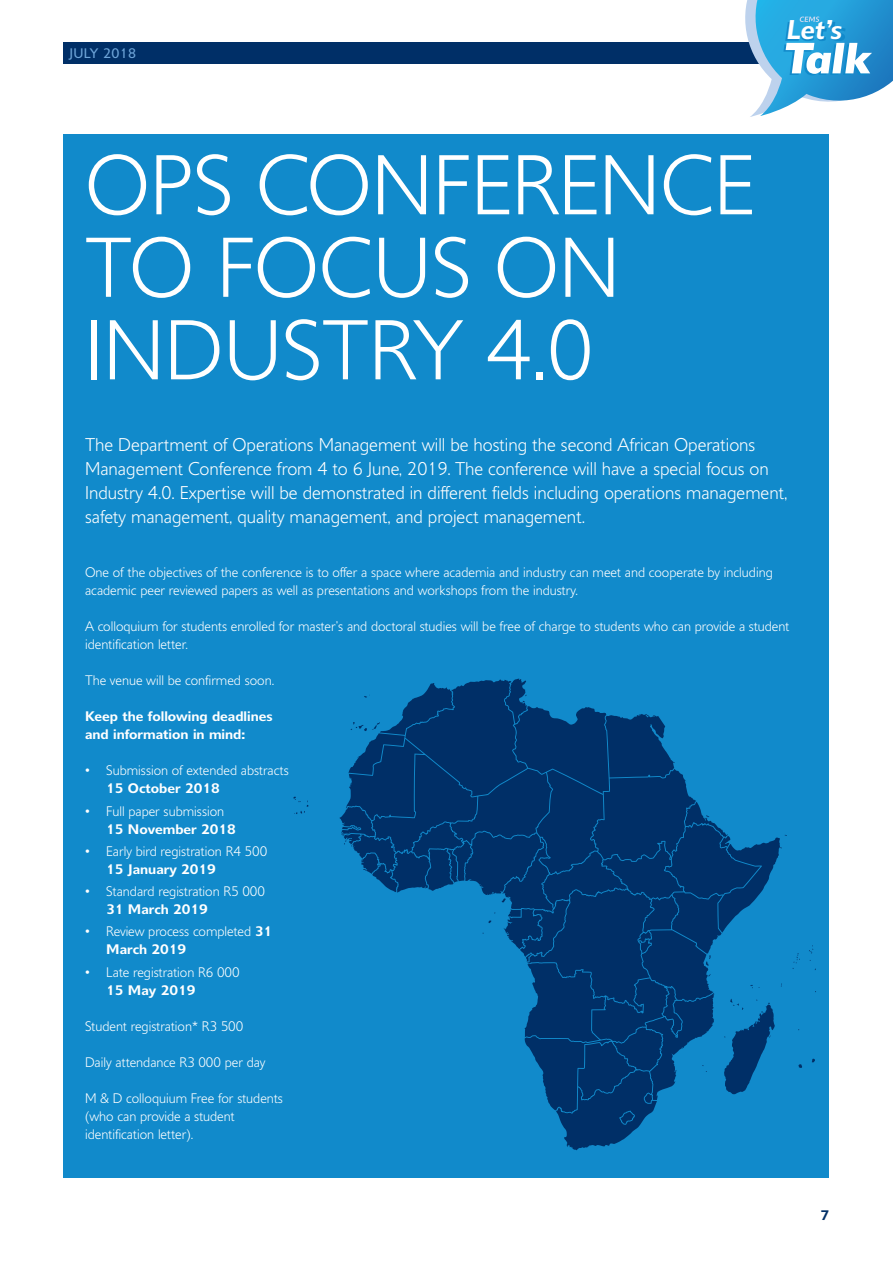
<style>
.page{position:relative;width:893px;height:1263px;background:#fff}
.page>*{position:absolute;margin:0;border:0;box-sizing:border-box;transform-origin:0 0}
.t1{font:300 82.5px/82.5px "Delargo DT";color:#fff}
.t2{font:italic 600 26.4px "Delargo DT";color:#fff}
.t3{font:300 18px/24px "Delargo DT";color:#fff}
.t4{font:300 13.5px/18px "Delargo DT";color:#fff}
.t5{font:600 13.5px/18px "Delargo DT";color:#fff}
.t6{font:13.5px "Delargo DT";letter-spacing:.025em;color:#6da4d8}
.t7{font:600 13.5px "Delargo DT";color:#002f67}
.s1{font-family:"Arial";font-weight:400}
.s2{font-weight:600}
</style>
<div class="page">
<div style="left:64px;top:43px;width:765px;height:21px;background:#002f67"></div>
<svg style="left:738px;top:0;width:155px;height:117px"></svg>
<div style="left:64px;top:134px;width:765px;height:1044px;background:#118acb"></div>
<svg style="left:293px;top:796px;width:16px;height:18px"></svg>
<svg style="left:798px;top:1064px;width:4px;height:4px"></svg>
<svg style="left:793px;top:953px;width:7px;height:16px"></svg>
<svg style="left:339px;top:679px;width:448px;height:471px"></svg>
<p class="t6" style="left:69px;top:45px;width:68px">JULY 2018</p>
<h2 class="t2" style="left:786px;top:14px;width:57px">Let’s</h2>
<h1 class="t1" style="left:85px;top:142px;width:671px">OPS CONFERENCE<br>TO FOCUS ON<br>INDUSTRY 4.0</h1>
<p class="t3" style="left:85px;top:433px;width:704px">The Department of Operations Management will be hosting the second African Operations Management Conference from 4 to 6 June, 2019. The conference will have a special focus on Industry 4.0. Expertise will be demonstrated in different fields including operations management, safety management, quality management, and project management.</p>
<p class="t4" style="left:85px;top:563px;width:689px">One of the objectives of the conference is to offer a space where academia and industry can meet and cooperate by including academic peer reviewed papers as well as presentations and workshops from the industry.</p>
<p class="t4" style="left:85px;top:617px;width:706px">A colloquium for students enrolled for master’s and doctoral studies will be free of charge to students who can provide a student identification letter.</p>
<p class="t4" style="left:85px;top:671px;width:191px">The venue will be confirmed soon.</p>
<p class="t5" style="left:85px;top:707px;width:189px">Keep the following deadlines and information in mind:</p>
<p class="t4" style="left:106px;top:761px;width:184px;text-indent:-21px"><span class="s1">•</span> Submission of extended abstracts<br><span class="s2">15 October 2018</span></p>
<p class="t4" style="left:106px;top:802px;width:131px;text-indent:-21px"><span class="s1">•</span> Full paper submission<br><span class="s2">15 November 2018</span></p>
<p class="t4" style="left:106px;top:842px;width:162px;text-indent:-21px"><span class="s1">•</span> Early bird registration R4 500<br><span class="s2">15 January 2019</span></p>
<p class="t4" style="left:106px;top:882px;width:160px;text-indent:-21px"><span class="s1">•</span> Standard registration R5 000<br><span class="s2">31 March 2019</span></p>
<p class="t4" style="left:106px;top:922px;width:167px;text-indent:-21px"><span class="s1">•</span> Review process completed <span class="s2">31<br>March 2019</span></p>
<p class="t4" style="left:106px;top:962px;width:135px;text-indent:-21px"><span class="s1">•</span> Late registration R6 000<br><span class="s2">15 May 2019</span></p>
<p class="t4" style="left:85px;top:1016px;width:160px">Student registration* R3 500</p>
<p class="t4" style="left:85px;top:1052px;width:182px">Daily attendance R3 000 per day</p>
<p class="t4" style="left:85px;top:1088px;width:199px">M &amp; D colloquium Free for students (who can provide a student identification letter).</p>
<p class="t7" style="left:820px;top:1207px;width:10px">7</p>
</div>
